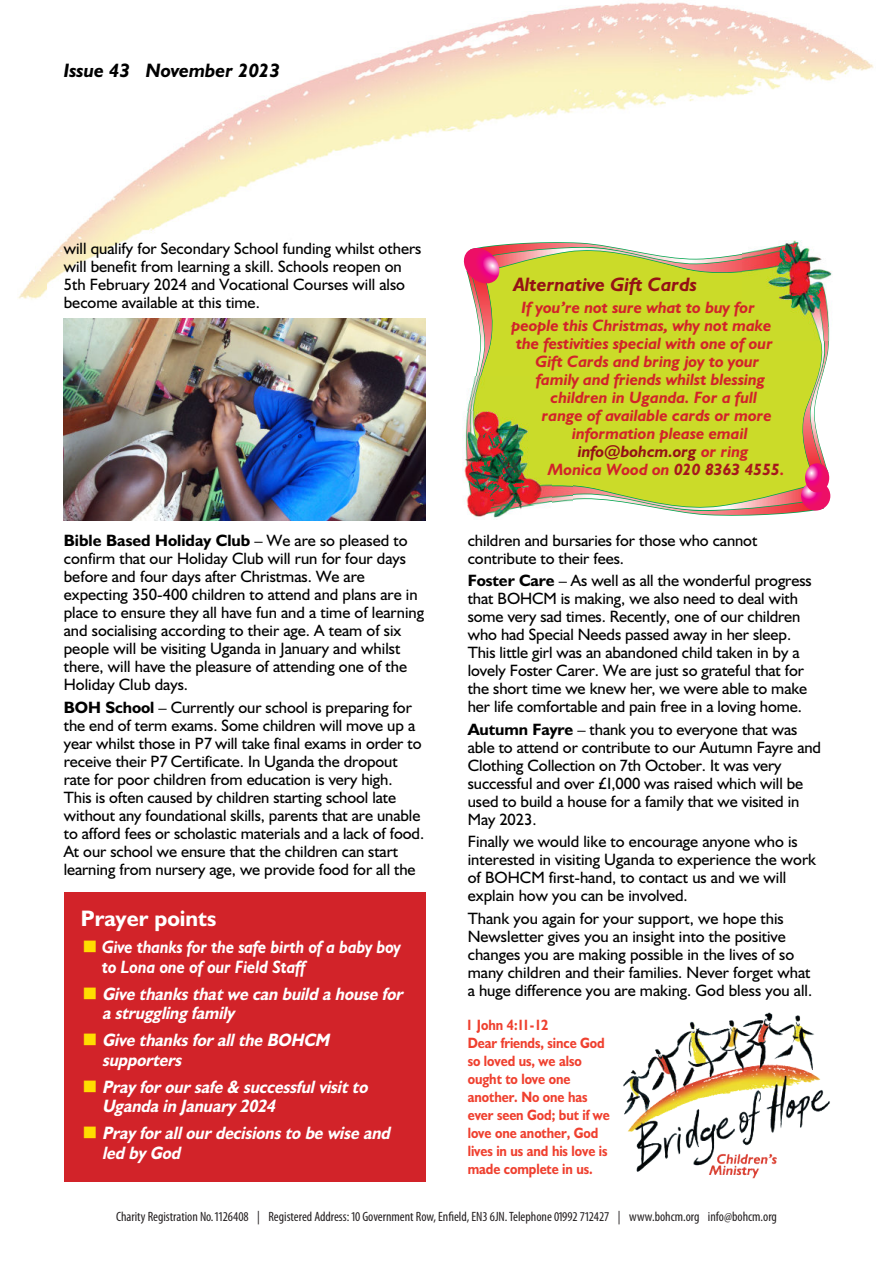
<style>
.page{position:relative;width:893px;height:1263px;background:#fff}
.page>*{position:absolute;margin:0;border:0;box-sizing:border-box;transform-origin:0 0}
.t1{font:700 22.5px "Humanist 521 BT";color:#fff}
.t2{font:italic 700 19.5px "Humanist 521 BT";color:#941215}
.t3{font:italic 700 19.5px "Humanist 521 BT";color:#000}
.t4{font:italic 700 18px/19.5px "Humanist 521 BT";color:#fff;scale:.9 1}
.t5{font:italic 700 18px/19.5px "Humanist 521 BT";color:#fff;scale:.9 1}
.t6{font:16.5px/18px "Humanist 521 BT";letter-spacing:-.005em;color:#000}
.t7{font:italic 700 16.5px "Humanist 521 BT";color:#d22329}
.t8{font:italic 700 16.5px "Humanist 521 BT";color:#941215}
.t9{font:700 15px/18px "Humanist 521 BT";letter-spacing:-.005em;color:#ef402f;scale:.88 1}
.t10{font:condensed 13.5px "Myriad Pro";color:#231f20}
.s1{font-weight:700}
.s2{font-family:"Apple Myungjo";font-weight:400;font-style:normal;color:#fd0}
.s3{color:#d22329}
.s4{color:#a5181c}
</style>
<div class="page">
<img style="left:18px;top:2px;width:856px;height:298px">
<img style="left:623px;top:1012px;width:207px;height:167px">
<div style="left:64px;top:892px;width:361px;height:289px;background:#d22329"></div>
<img style="left:853px;top:241px;width:4px;height:59px">
<img style="left:830px;top:241px;width:23px;height:59px">
<svg style="left:462px;top:241px;width:368px;height:276px;background:#cac84a"></svg>
<img style="left:64px;top:318px;width:361px;height:203px">
<p class="t3" style="left:64px;top:64px;width:218px">Issue 43 November 2023</p>
<p class="t6" style="left:64px;top:241px;width:359px">will qualify for Secondary School funding whilst others will benefit from learning a skill. Schools reopen on 5th February 2024 and Vocational Courses will also become available at this time.</p>
<p class="t6" style="left:64px;top:533px;width:362px"><span class="s1">Bible Based Holiday Club</span> – We are so pleased to confirm that our Holiday Club will run for four days before and four days after Christmas. We are expecting 350-400 children to attend and plans are in place to ensure they all have fun and a time of learning and socialising according to their age. A team of six people will be visiting Uganda in January and whilst there, will have the pleasure of attending one of the Holiday Club days.</p>
<p class="t6" style="left:64px;top:700px;width:362px"><span class="s1">BOH School</span> – Currently our school is preparing for the end of term exams. Some children will move up a year whilst those in P7 will take final exams in order to receive their P7 Certificate. In Uganda the dropout rate for poor children from education is very high.<br>This is often caused by children starting school late without any foundational skills, parents that are unable to afford fees or scholastic materials and a lack of food.<br>At our school we ensure that the children can start learning from nursery age, we provide food for all the</p>
<h1 class="t1" style="left:81px;top:911px;width:137px">Prayer points</h1>
<p class="t5" style="left:102px;top:939px;width:334px;text-indent:-21px"><span class="s2">◼</span> Give thanks for the safe birth of a baby boy to Lona one of our Field Staff</p>
<p class="t4" style="left:102px;top:986px;width:339px;text-indent:-21px"><span class="s2">◼</span> Give thanks that we can build a house for a struggling family</p>
<p class="t4" style="left:102px;top:1032px;width:257px;text-indent:-21px"><span class="s2">◼</span> Give thanks for all the BOHCM supporters</p>
<p class="t4" style="left:102px;top:1079px;width:300px;text-indent:-21px"><span class="s2">◼</span> Pray for our safe &amp; successful visit to<br>Uganda in January 2024</p>
<p class="t4" style="left:102px;top:1125px;width:325px;text-indent:-21px"><span class="s2">◼</span> Pray for all our decisions to be wise and led by God</p>
<p class="t2" style="left:513px;top:278px;width:185px">Alternative Gift Cards</p>
<p class="t7" style="left:522px;top:301px;width:235px">If you’re not sure what to buy for</p>
<p class="t7" style="left:511px;top:319px;width:262px">people this Christmas, why not make</p>
<p class="t7" style="left:516px;top:337px;width:258px">the festivities special with one of our</p>
<p class="t7" style="left:536px;top:355px;width:225px">Gift Cards and bring joy to your</p>
<p class="t7" style="left:536px;top:373px;width:230px">family and friends whilst blessing</p>
<p class="t7" style="left:550px;top:391px;width:208px">children in Uganda. For a full</p>
<p class="t7" style="left:542px;top:409px;width:231px">range of available cards or more</p>
<p class="t7" style="left:572px;top:427px;width:177px">information please email</p>
<p class="t8" style="left:578px;top:445px;width:172px">info@bohcm.org <span class="s3">or ring</span></p>
<p class="t7" style="left:548px;top:463px;width:238px">Monica Wood on <span class="s4">020 8363 4555</span>.</p>
<p class="t6" style="left:468px;top:533px;width:291px">children and bursaries for those who cannot contribute to their fees.</p>
<p class="t6" style="left:468px;top:573px;width:345px"><span class="s1">Foster Care</span> – As well as all the wonderful progress that BOHCM is making, we also need to deal with some very sad times. Recently, one of our children who had Special Needs passed away in her sleep.<br>This little girl was an abandoned child taken in by a lovely Foster Carer. We are just so grateful that for the short time we knew her, we were able to make her life comfortable and pain free in a loving home.</p>
<p class="t6" style="left:468px;top:722px;width:355px"><span class="s1">Autumn Fayre</span> – thank you to everyone that was able to attend or contribute to our Autumn Fayre and Clothing Collection on 7th October. It was very successful and over £1,000 was raised which will be used to build a house for a family that we visited in May 2023.</p>
<p class="t6" style="left:468px;top:834px;width:350px">Finally we would like to encourage anyone who is interested in visiting Uganda to experience the work of BOHCM first-hand, to contact us and we will explain how you can be involved.</p>
<p class="t6" style="left:468px;top:911px;width:346px">Thank you again for your support, we hope this Newsletter gives you an insight into the positive changes you are making possible in the lives of so many children and their families. Never forget what a huge difference you are making. God bless you all.</p>
<p class="t9" style="left:466px;top:1018px;width:95px">1 John 4:11-12</p>
<p class="t9" style="left:468px;top:1035px;width:163px">Dear friends, since God so loved us, we also ought to love one another. No one has ever seen God; but if we love one another, God lives in us and his love is made complete in us.</p>
<p class="t10" style="left:116px;top:1211px;width:662px">Charity Registration No.1126408 | Registered Address:10 Government Row, Enfield, EN3 6JN. Telephone 01992 712427 | www.bohcm.org info@bohcm.org</p>
</div>
